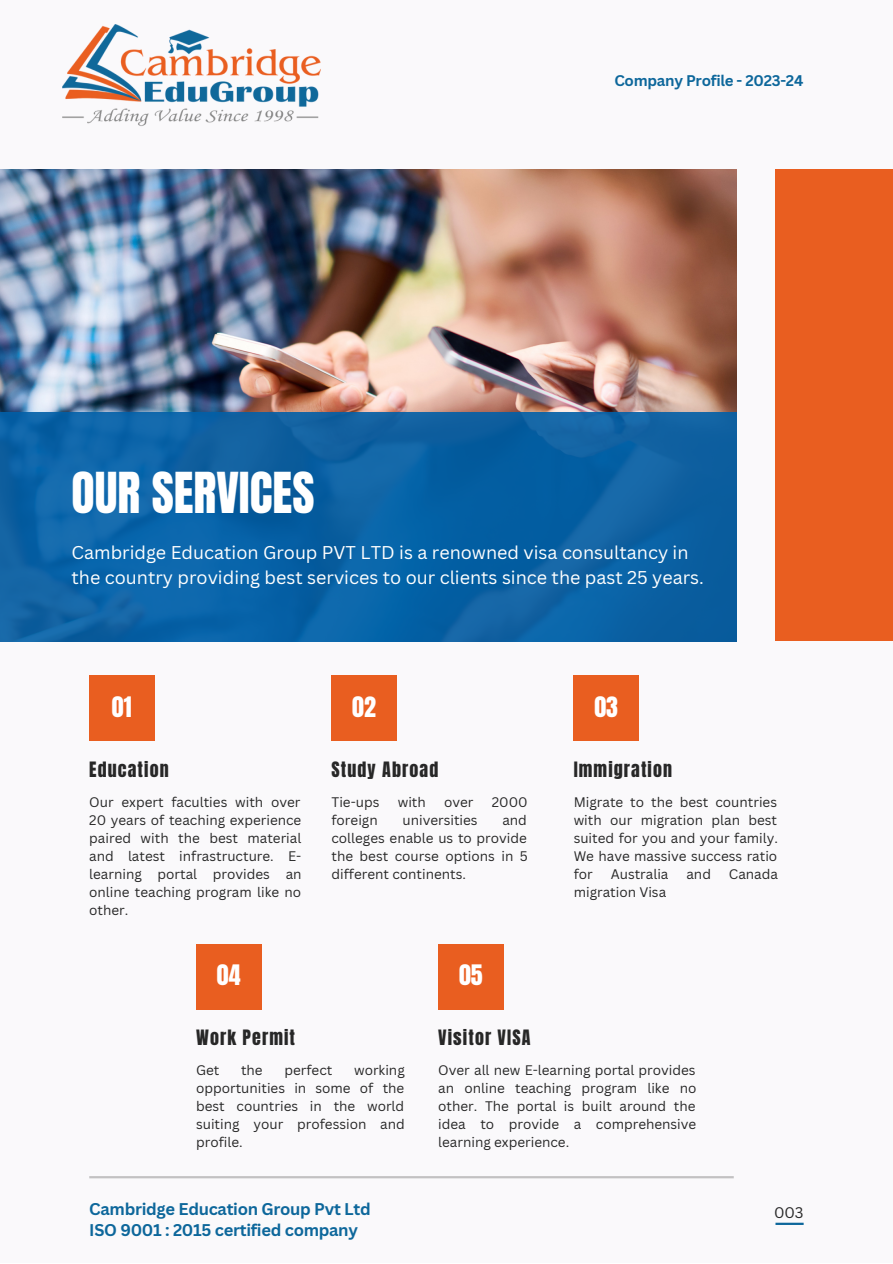
<style>
.page{position:relative;width:893px;height:1264px;background:#fff}
.page>*{position:absolute;margin:0;border:0;box-sizing:border-box;transform-origin:0 0}
.t1{font:48px "Anton";color:#fff}
.t2{font:24px "Anton";color:#fff}
.t3{font:18px/24.8px "Canva Sans";color:#fff}
.t4{font:18px "Anton";letter-spacing:.06em;color:#272727}
.t5{font:700 16.5px "Canva Sans";letter-spacing:-.02em;color:#0d679b}
.t6{font:700 15px "Canva Sans";letter-spacing:-.02em;color:#0d679b}
.t7{font:15px "Canva Sans";color:#272727}
.t8{font:13.5px/18px "Canva Sans";color:#272727;text-align:justify}
</style>
<div class="page">
<div style="left:0;top:0;width:892px;height:1262px;background:#faf9fb"></div>
<img style="left:63px;top:24px;width:257px;height:102px">
<img style="left:0;top:169px;width:736px;height:473px">
<div style="left:0;top:412px;width:736px;height:229px;background:linear-gradient(to right,#0d65a8,#0a5fa1)"></div>
<div style="left:775px;top:169px;width:117px;height:472px;background:#e95e20"></div>
<div style="left:89px;top:675px;width:65px;height:66px;background:#e95e20"></div>
<div style="left:196px;top:943px;width:65px;height:66px;background:#e95e20"></div>
<div style="left:331px;top:675px;width:65px;height:66px;background:#e95e20"></div>
<div style="left:438px;top:943px;width:65px;height:66px;background:#e95e20"></div>
<div style="left:573px;top:675px;width:65px;height:66px;background:#e95e20"></div>
<hr style="left:775px;top:1222px;width:28px;height:2px;background:#0d679b">
<hr style="left:89px;top:1176px;width:644px;height:2px;background:#898988">
<p class="t1" style="left:71px;top:458px;width:244px">OUR SERVICES</p>
<p class="t6" style="left:614px;top:70px;width:190px">Company Profile - 2023-24</p>
<p class="t3" style="left:71px;top:539px;width:633px">Cambridge Education Group PVT LTD is a renowned visa consultancy in the country providing best services to our clients since the past 25 years.</p>
<p class="t2" style="left:112px;top:689px;width:21px">01</p>
<p class="t2" style="left:352px;top:689px;width:25px">02</p>
<p class="t2" style="left:594px;top:689px;width:25px">03</p>
<p class="t4" style="left:89px;top:756px;width:81px">Education</p>
<p class="t4" style="left:331px;top:756px;width:108px">Study Abroad</p>
<p class="t4" style="left:573px;top:756px;width:100px">Immigration</p>
<p class="t8" style="left:89px;top:792px;width:214px">Our expert faculties with over 20 years of teaching experience paired with the best material and latest infrastructure. E&shy;learning portal provides an online teaching program like no other.</p>
<p class="t8" style="left:331px;top:792px;width:49px">Tie-ups</p>
<p class="t8" style="left:398px;top:792px;width:30px">with</p>
<p class="t8" style="left:444px;top:792px;width:31px">over</p>
<p class="t8" style="left:492px;top:792px;width:37px">2000</p>
<p class="t8" style="left:331px;top:810px;width:48px">foreign</p>
<p class="t8" style="left:402px;top:810px;width:77px">universities</p>
<p class="t8" style="left:331px;top:810px;width:198px;text-indent:171px">and colleges enable us to provide the best course options in 5 different continents.</p>
<p class="t8" style="left:573px;top:792px;width:206px">Migrate to the best countries with our migration plan best suited for you and your family.<br>We have massive success ratio for</p>
<p class="t8" style="left:610px;top:864px;width:59px">Australia</p>
<p class="t8" style="left:686px;top:864px;width:26px">and</p>
<p class="t8" style="left:729px;top:864px;width:51px">Canada</p>
<p class="t8" style="left:573px;top:882px;width:94px">migration Visa</p>
<p class="t2" style="left:217px;top:957px;width:25px">04</p>
<p class="t2" style="left:459px;top:957px;width:25px">05</p>
<p class="t4" style="left:196px;top:1024px;width:100px">Work Permit</p>
<p class="t4" style="left:438px;top:1024px;width:94px">Visitor VISA</p>
<p class="t8" style="left:196px;top:1060px;width:25px">Get</p>
<p class="t8" style="left:241px;top:1060px;width:23px">the</p>
<p class="t8" style="left:284px;top:1060px;width:49px">perfect</p>
<p class="t8" style="left:196px;top:1060px;width:210px;text-indent:158px">working opportunities in some of the best countries in the world suiting your profession and profile.</p>
<p class="t8" style="left:438px;top:1060px;width:260px">Over all new E-learning portal provides an online teaching program like no other. The portal is built around the idea to provide a comprehensive learning experience.</p>
<p class="t5" style="left:89px;top:1197px;width:283px">Cambridge Education Group Pvt Ltd</p>
<p class="t7" style="left:774px;top:1201px;width:31px">003</p>
<p class="t5" style="left:89px;top:1218px;width:270px">ISO 9001 : 2015 certified company</p>
</div>
